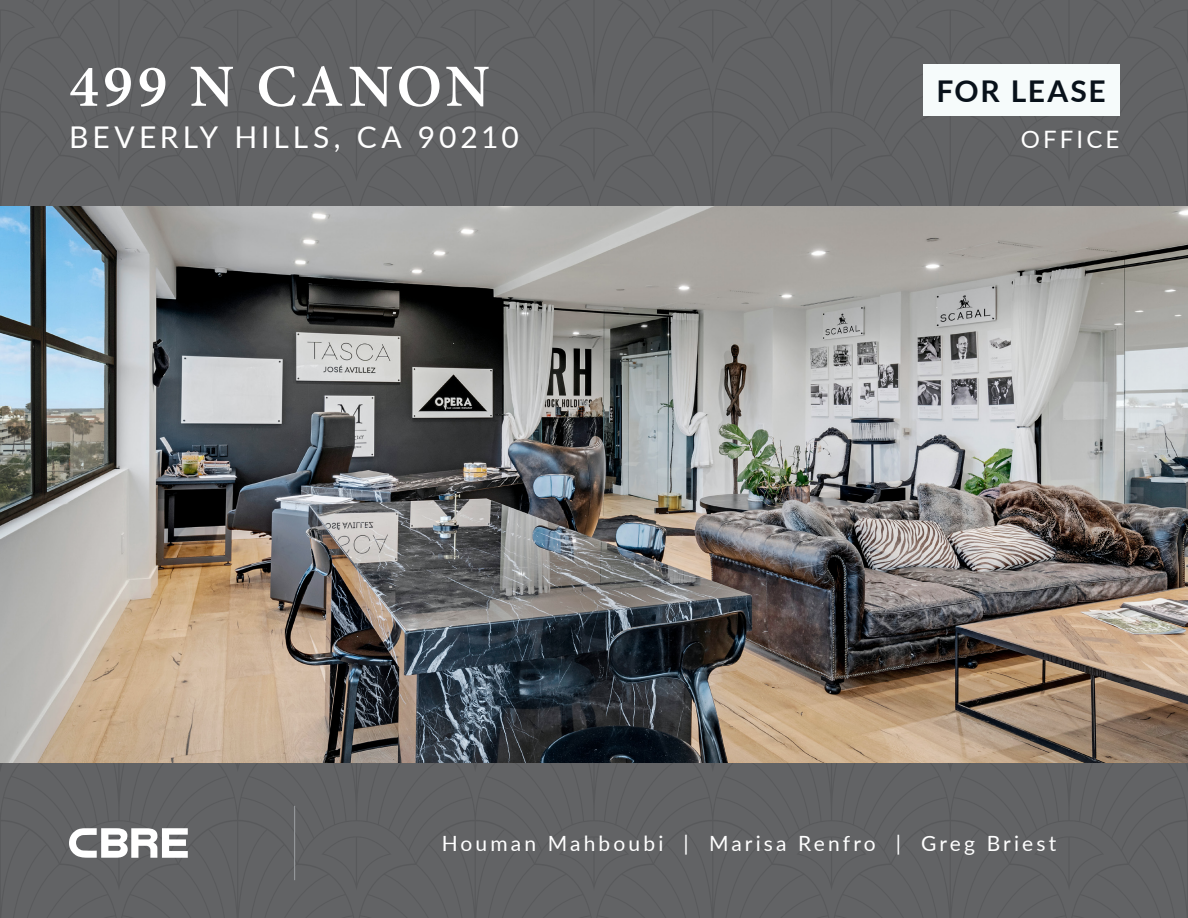
<style>
.page{position:relative;width:1188px;height:918px;background:#626365}
.page>*{position:absolute;margin:0;border:0;box-sizing:border-box;transform-origin:0 0}
.Headline{font:600 60px "Minion Pro";letter-spacing:.075em;color:#fff}
.Headline-2{font:30px "Lato";letter-spacing:.135em;color:#fff}
.FOR_LEASE{font:700 30px "Lato";letter-spacing:.06em;color:#08111a}
.Headline-3{font:24px "Lato";letter-spacing:.13em;color:#fff}
.Name{font:21px "Lato";letter-spacing:.15em;color:#fff}
</style>
<div class="page">
<img style="left:0;top:207px;width:1188px;height:555px">
<svg style="left:69px;top:828px;width:119px;height:30px"></svg>
<div style="left:923px;top:64px;width:196px;height:52px;background:#f6fbfb"></div>
<hr style="left:294px;top:806px;width:1px;height:74px;background:#9ca0a3">
<p class="Headline" style="left:69px;top:45px;width:422px">499 N CANON</p>
<p class="Headline-2" style="left:69px;top:115px;width:451px">BEVERLY HILLS, CA 90210</p>
<p class="Headline-3" style="left:1021px;top:122px;width:100px">OFFICE</p>
<p class="FOR_LEASE" style="left:937px;top:69px;width:171px">FOR LEASE</p>
<p class="Name" style="left:442px;top:829px;width:616px">Houman Mahboubi | Marisa Renfro | Greg Briest</p>
</div>
